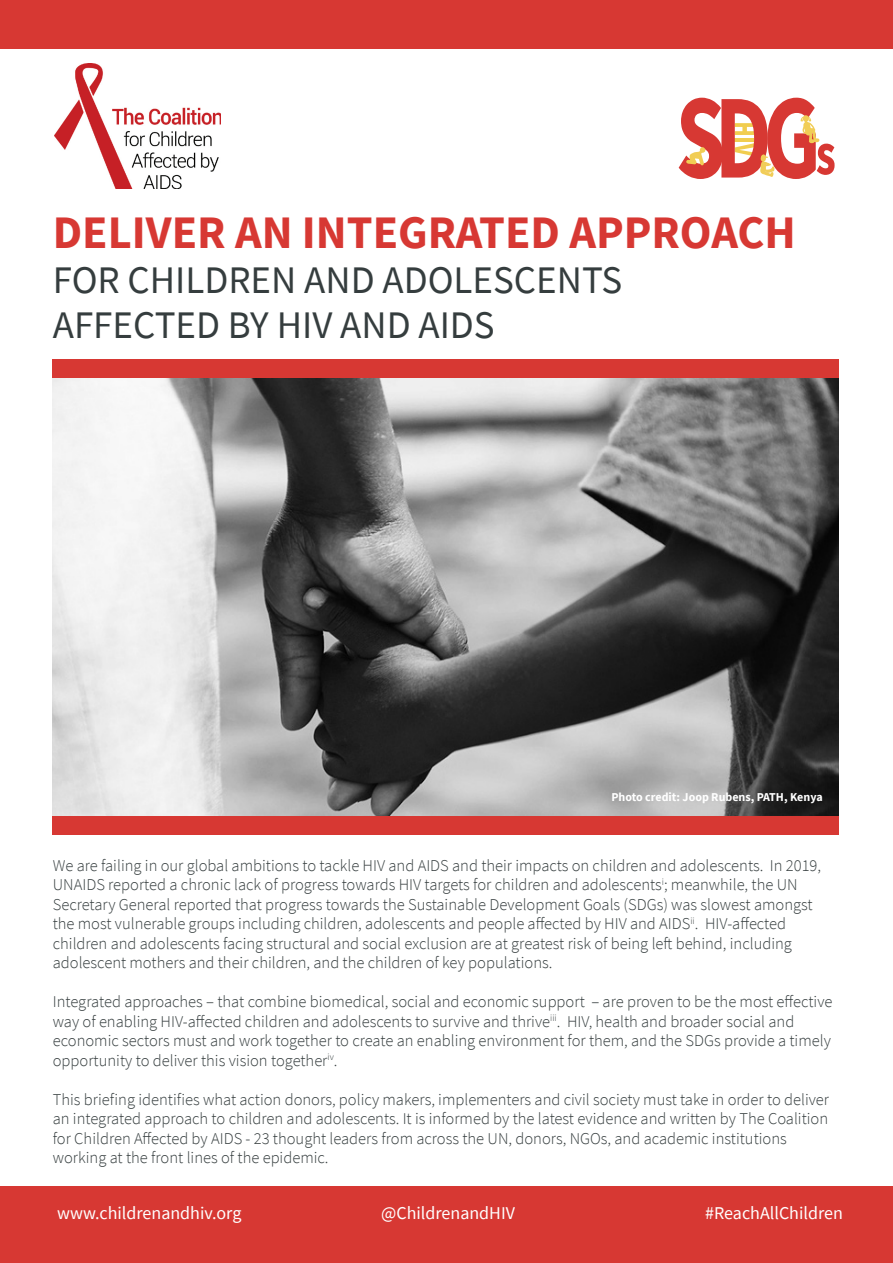
<style>
.page{position:relative;width:893px;height:1263px;background:#fff}
.page>*{position:absolute;margin:0;border:0;box-sizing:border-box;transform-origin:0 0}
.t1{font:700 46.5px "Source Sans Pro";color:#d73833}
.t2{font:39px/45px "Source Sans Pro";color:#353d3e}
.t3{font:18px "Source Sans Pro";color:#fff}
.t4{font:300 16.5px/19.5px "Source Sans Pro";color:#353d3e}
.t5{font:700 12px "Source Sans Pro";color:#fff}
</style>
<div class="page">
<img style="left:53px;top:377px;width:785px;height:439px">
<div style="left:53px;top:816px;width:786px;height:18px;background:#d73833"></div>
<img style="left:54px;top:63px;width:167px;height:125px">
<div style="left:53px;top:359px;width:786px;height:18px;background:#d73833"></div>
<div style="left:0;top:1187px;width:893px;height:76px;background:#d73833"></div>
<div style="left:0;top:0;width:893px;height:49px;background:#d73833"></div>
<svg style="left:679px;top:98px;width:156px;height:81px"></svg>
<p class="t1" style="left:53px;top:201px;width:745px">DELIVER AN INTEGRATED APPROACH</p>
<p class="t2" style="left:53px;top:257px;width:571px">FOR CHILDREN AND ADOLESCENTS<br>AFFECTED BY HIV AND AIDS</p>
<p class="t5" style="left:611px;top:788px;width:213px">Photo credit: Joop Rubens, PATH, Kenya</p>
<p class="t4" style="left:53px;top:855px;width:770px">We are failing in our global ambitions to tackle HIV and AIDS and their impacts on children and adolescents. In 2019, UNAIDS reported a chronic lack of progress towards HIV targets for children and adolescents<sup>i</sup>; meanwhile, the UN Secretary General reported that progress towards the Sustainable Development Goals (SDGs) was slowest amongst the most vulnerable groups including children, adolescents and people affected by HIV and AIDS<sup>ii</sup>. HIV-affected children and adolescents facing structural and social exclusion are at greatest risk of being left behind, including adolescent mothers and their children, and the children of key populations.</p>
<p class="t4" style="left:53px;top:992px;width:781px">Integrated approaches – that combine biomedical, social and economic support – are proven to be the most effective way of enabling HIV-affected children and adolescents to survive and thrive<sup>iii</sup>. HIV, health and broader social and economic sectors must and work together to create an enabling environment for them, and the SDGs provide a timely opportunity to deliver this vision together<sup>iv</sup>.</p>
<p class="t4" style="left:53px;top:1089px;width:778px">This briefing identifies what action donors, policy makers, implementers and civil society must take in order to deliver an integrated approach to children and adolescents. It is informed by the latest evidence and written by The Coalition for Children Affected by AIDS - 23 thought leaders from across the UN, donors, NGOs, and academic institutions working at the front lines of the epidemic.</p>
<p class="t3" style="left:57px;top:1201px;width:186px">www.childrenandhiv.org</p>
<p class="t3" style="left:381px;top:1201px;width:135px">@ChildrenandHIV</p>
<p class="t3" style="left:705px;top:1201px;width:139px">#ReachAllChildren</p>
</div>
